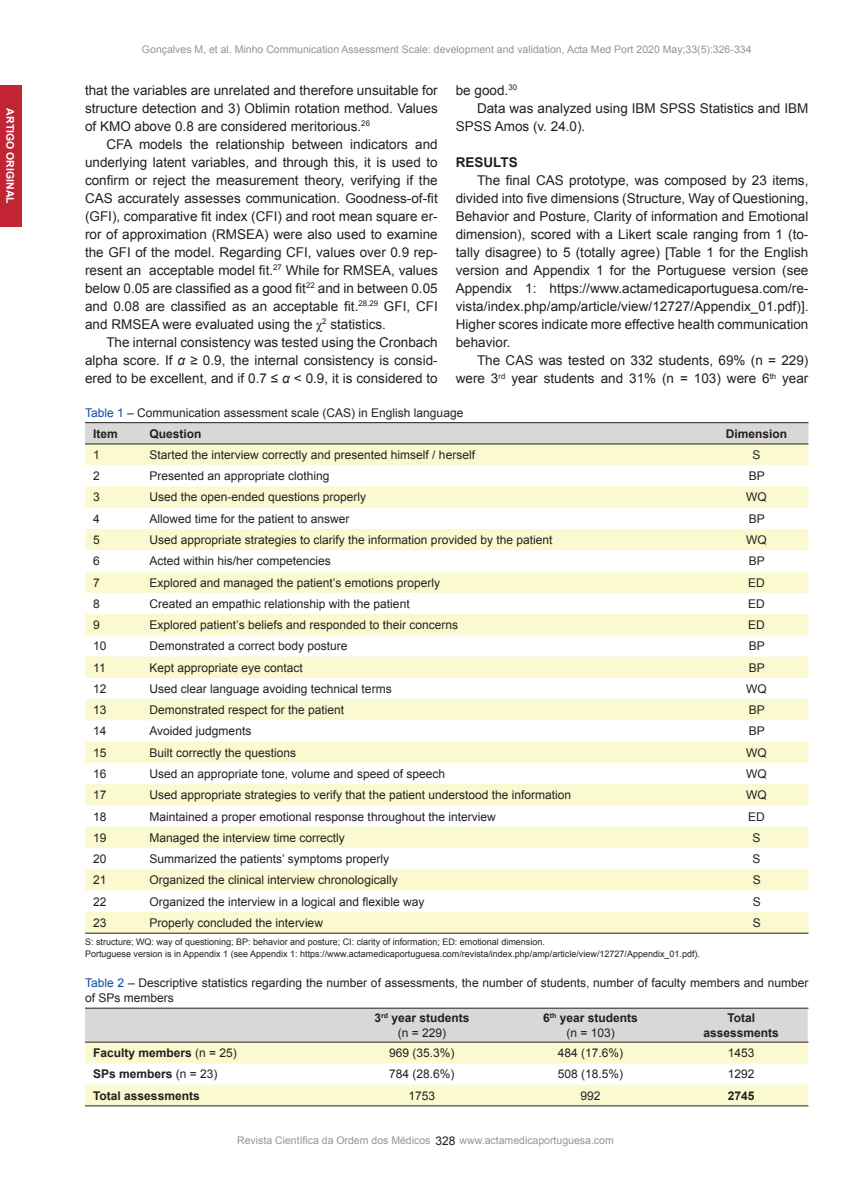
<style>
.page{position:relative;width:851px;height:1191px;background:#fff}
.page>*{position:absolute;margin:0;border:0;box-sizing:border-box;transform-origin:0 0}
.t1{font:13.5px/18px "Arial";color:#231f20;text-align:justify}
.t2{font:700 13.5px "Arial";color:#231f20}
.t3{font:12px/21px "Arial";color:#231f20}
.t4{font:700 12px/15px "Arial";color:#231f20;text-align:center}
.t5{font:10.5px "Arial";color:#939598}
.t6{font:700 10.5px "Arial";color:#fff}
.t7{font:9px/12px "Arial";color:#231f20}
.s1{font-family:"Times New Roman"}
.s2{font-style:italic}
.s3{color:#0d4da1}
.s4{font-weight:700}
.s5{font-weight:400}
</style>
<div class="page">
<div style="left:0;top:85px;width:22px;height:142px;background:#c22436"></div>
<div style="left:85px;top:423px;width:723px;height:20px;background:#d8d8d7"></div>
<svg style="left:85px;top:444px;width:723px;height:488px;fill:#fbf9d2"></svg>
<div style="left:85px;top:1008px;width:722px;height:33px;background:#d8d8d7"></div>
<svg style="left:85px;top:1042px;width:722px;height:63px;fill:#fbf9cf"></svg>
<hr style="left:85px;top:422px;width:723px;height:1px;background:#231f20">
<hr style="left:85px;top:443px;width:723px;height:1px;background:#231f20">
<hr style="left:85px;top:932px;width:723px;height:1px;background:#231f20">
<hr style="left:85px;top:1007px;width:723px;height:1px;background:#231f20">
<hr style="left:85px;top:1041px;width:723px;height:1px;background:#231f20">
<hr style="left:85px;top:1105px;width:723px;height:1px;background:#231f20">
<p class="t6" style="left:18px;top:108px;width:97px;rotate:90deg">ARTIGO ORIGINAL</p>
<p class="t5" style="left:142px;top:42px;width:611px">Gonçalves M, et al. Minho Communication Assessment Scale: development and validation, Acta Med Port 2020 May;33(5):326-334</p>
<p class="t1" style="left:85px;top:81px;width:354px">that the variables are unrelated and therefore unsuitable for structure detection and 3) Oblimin rotation method. Values of KMO above 0.8 are considered meritorious.<sup>26</sup></p>
<p class="t1" style="left:85px;top:135px;width:354px;text-indent:21px">CFA models the relationship between indicators and underlying latent variables, and through this, it is used to confirm or reject the measurement theory, verifying if the CAS accurately assesses communication. Goodness-of-fit (GFI), comparative fit index (CFI) and root mean square er&shy;ror of approximation (RMSEA) were also used to examine the GFI of the model. Regarding CFI, values over 0.9 rep&shy;resent an acceptable model fit.<sup>27</sup> While for RMSEA, values below 0.05 are classified as a good fit<sup>22</sup> and in between 0.05 and 0.08 are classified as an acceptable fit.<sup>28,29</sup> GFI, CFI and RMSEA were evaluated using the <span class="s1">χ</span><sup>2</sup> statistics.</p>
<p class="t1" style="left:85px;top:333px;width:354px;text-indent:21px">The internal consistency was tested using the Cronbach alpha score. If <span class="s2">α</span> ≥ 0.9, the internal consistency is consid&shy;ered to be excellent, and if 0.7 ≤ <span class="s2">α</span> &lt; 0.9, it is considered to</p>
<p class="t1" style="left:456px;top:81px;width:63px">be good.<sup>30</sup></p>
<p class="t1" style="left:477px;top:99px;width:333px">Data was analyzed using IBM SPSS Statistics and IBM</p>
<p class="t1" style="left:456px;top:117px;width:131px">SPSS Amos (v. 24.0).</p>
<p class="t2" style="left:456px;top:153px;width:64px">RESULTS</p>
<p class="t1" style="left:456px;top:171px;width:354px;text-indent:21px">The final CAS prototype, was composed by 23 items, divided into five dimensions (Structure, Way of Questioning, Behavior and Posture, Clarity of information and Emotional dimension), scored with a Likert scale ranging from 1 (to&shy;tally disagree) to 5 (totally agree) [Table 1 for the English version and Appendix 1 for the Portuguese version (see Appendix 1: https://www.actamedicaportuguesa.com/re&shy;vista/index.php/amp/article/view/12727/Appendix_01.pdf)].<br>Higher scores indicate more effective health communication behavior.</p>
<p class="t1" style="left:456px;top:351px;width:354px;text-align:right">The CAS was tested on 332 students, 69% (n = 229) were 3<sup>rd</sup> year students and 31% (n = 103) were 6<sup>th</sup> year</p>
<p class="t3" style="left:93px;top:402px;width:372px;text-indent:-8px"><span class="s3">Table 1</span> – Communication assessment scale (CAS) in English language<br><span class="s4">Item</span></p>
<p class="t4" style="left:149px;top:426px;width:54px">Question</p>
<p class="t4" style="left:726px;top:426px;width:63px">Dimension</p>
<p class="t3" style="left:93px;top:444px;width:8px">1</p>
<p class="t3" style="left:149px;top:444px;width:327px">Started the interview correctly and presented himself / herself</p>
<p class="t3" style="left:752px;top:444px;width:10px">S</p>
<p class="t3" style="left:93px;top:465px;width:8px">2</p>
<p class="t3" style="left:149px;top:465px;width:182px">Presented an appropriate clothing</p>
<p class="t3" style="left:748px;top:465px;width:18px">BP</p>
<p class="t3" style="left:93px;top:486px;width:8px">3</p>
<p class="t3" style="left:149px;top:486px;width:218px">Used the open-ended questions properly</p>
<p class="t3" style="left:746px;top:486px;width:22px">WQ</p>
<p class="t3" style="left:93px;top:508px;width:8px">4</p>
<p class="t3" style="left:149px;top:508px;width:202px">Allowed time for the patient to answer</p>
<p class="t3" style="left:748px;top:508px;width:18px">BP</p>
<p class="t3" style="left:93px;top:529px;width:8px">5</p>
<p class="t3" style="left:149px;top:529px;width:404px">Used appropriate strategies to clarify the information provided by the patient</p>
<p class="t3" style="left:746px;top:529px;width:22px">WQ</p>
<p class="t3" style="left:93px;top:550px;width:8px">6</p>
<p class="t3" style="left:149px;top:550px;width:183px">Acted within his/her competencies</p>
<p class="t3" style="left:748px;top:550px;width:18px">BP</p>
<p class="t3" style="left:93px;top:572px;width:8px">7</p>
<p class="t3" style="left:149px;top:572px;width:292px">Explored and managed the patient’s emotions properly</p>
<p class="t3" style="left:748px;top:572px;width:18px">ED</p>
<p class="t3" style="left:93px;top:593px;width:8px">8</p>
<p class="t3" style="left:149px;top:593px;width:262px">Created an empathic relationship with the patient</p>
<p class="t3" style="left:748px;top:593px;width:18px">ED</p>
<p class="t3" style="left:93px;top:614px;width:8px">9</p>
<p class="t3" style="left:149px;top:614px;width:310px">Explored patient’s beliefs and responded to their concerns</p>
<p class="t3" style="left:748px;top:614px;width:18px">ED</p>
<p class="t3" style="left:93px;top:635px;width:15px">10</p>
<p class="t3" style="left:149px;top:635px;width:200px">Demonstrated a correct body posture</p>
<p class="t3" style="left:748px;top:635px;width:18px">BP</p>
<p class="t3" style="left:93px;top:657px;width:14px">11</p>
<p class="t3" style="left:149px;top:657px;width:155px">Kept appropriate eye contact</p>
<p class="t3" style="left:748px;top:657px;width:18px">BP</p>
<p class="t3" style="left:93px;top:678px;width:15px">12</p>
<p class="t3" style="left:149px;top:678px;width:244px">Used clear language avoiding technical terms</p>
<p class="t3" style="left:746px;top:678px;width:22px">WQ</p>
<p class="t3" style="left:93px;top:699px;width:15px">13</p>
<p class="t3" style="left:149px;top:699px;width:196px">Demonstrated respect for the patient</p>
<p class="t3" style="left:748px;top:699px;width:18px">BP</p>
<p class="t3" style="left:93px;top:720px;width:15px">14</p>
<p class="t3" style="left:149px;top:720px;width:103px">Avoided judgments</p>
<p class="t3" style="left:748px;top:720px;width:18px">BP</p>
<p class="t3" style="left:93px;top:742px;width:15px">15</p>
<p class="t3" style="left:149px;top:742px;width:148px">Built correctly the questions</p>
<p class="t3" style="left:746px;top:742px;width:22px">WQ</p>
<p class="t3" style="left:93px;top:763px;width:15px">16</p>
<p class="t3" style="left:149px;top:763px;width:297px">Used an appropriate tone, volume and speed of speech</p>
<p class="t3" style="left:746px;top:763px;width:22px">WQ</p>
<p class="t3" style="left:93px;top:784px;width:15px">17</p>
<p class="t3" style="left:149px;top:784px;width:423px">Used appropriate strategies to verify that the patient understood the information</p>
<p class="t3" style="left:746px;top:784px;width:22px">WQ</p>
<p class="t3" style="left:93px;top:805px;width:15px">18</p>
<p class="t3" style="left:149px;top:805px;width:348px">Maintained a proper emotional response throughout the interview</p>
<p class="t3" style="left:748px;top:805px;width:18px">ED</p>
<p class="t3" style="left:93px;top:827px;width:15px">19</p>
<p class="t3" style="left:149px;top:827px;width:197px">Managed the interview time correctly</p>
<p class="t3" style="left:752px;top:827px;width:10px">S</p>
<p class="t3" style="left:93px;top:848px;width:15px">20</p>
<p class="t3" style="left:149px;top:848px;width:241px">Summarized the patients’ symptoms properly</p>
<p class="t3" style="left:752px;top:848px;width:10px">S</p>
<p class="t3" style="left:93px;top:869px;width:15px">21</p>
<p class="t3" style="left:149px;top:869px;width:250px">Organized the clinical interview chronologically</p>
<p class="t3" style="left:752px;top:869px;width:10px">S</p>
<p class="t3" style="left:93px;top:890px;width:15px">22</p>
<p class="t3" style="left:149px;top:890px;width:276px">Organized the interview in a logical and flexible way</p>
<p class="t3" style="left:752px;top:890px;width:10px">S</p>
<p class="t3" style="left:93px;top:912px;width:15px">23</p>
<p class="t3" style="left:149px;top:912px;width:175px">Properly concluded the interview</p>
<p class="t3" style="left:752px;top:912px;width:10px">S</p>
<p class="t7" style="left:85px;top:935px;width:616px">S: structure; WQ: way of questioning; BP: behavior and posture; CI: clarity of information; ED: emotional dimension.<br>Portuguese version is in Appendix 1 (see Appendix 1: https://www.actamedicaportuguesa.com/revista/index.php/amp/article/view/12727/Appendix_01.pdf).</p>
<p class="t3" style="left:85px;top:975px;width:725px;line-height:15px"><span class="s3">Table 2</span> – Descriptive statistics regarding the number of assessments, the number of students, number of faculty members and number of SPs members</p>
<p class="t4" style="left:374px;top:1010px;width:97px">3<sup>rd</sup> year students <span class="s5">(n = 229)</span></p>
<p class="t4" style="left:543px;top:1010px;width:96px">6<sup>th</sup> year students <span class="s5">(n = 103)</span></p>
<p class="t4" style="left:703px;top:1010px;width:77px">Total assessments</p>
<p class="t4" style="left:93px;top:1045px;width:145px">Faculty members <span class="s5">(n = 25)</span></p>
<p class="t3" style="left:389px;top:1042px;width:67px">969 (35.3%)</p>
<p class="t3" style="left:558px;top:1042px;width:67px">484 (17.6%)</p>
<p class="t3" style="left:728px;top:1042px;width:28px">1453</p>
<p class="t4" style="left:93px;top:1066px;width:126px">SPs members <span class="s5">(n = 23)</span></p>
<p class="t3" style="left:389px;top:1063px;width:67px">784 (28.6%)</p>
<p class="t3" style="left:558px;top:1063px;width:67px">508 (18.5%)</p>
<p class="t3" style="left:728px;top:1063px;width:28px">1292</p>
<p class="t4" style="left:93px;top:1088px;width:108px">Total assessments</p>
<p class="t3" style="left:408px;top:1084px;width:28px">1753</p>
<p class="t3" style="left:580px;top:1084px;width:22px">992</p>
<p class="t4" style="left:728px;top:1088px;width:28px">2745</p>
<p class="t3" style="left:435px;top:1129px;width:22px">328</p>
<p class="t5" style="left:237px;top:1133px;width:195px">Revista Científica da Ordem dos Médicos</p>
<p class="t5" style="left:459px;top:1133px;width:156px">www.actamedicaportuguesa.com</p>
</div>
